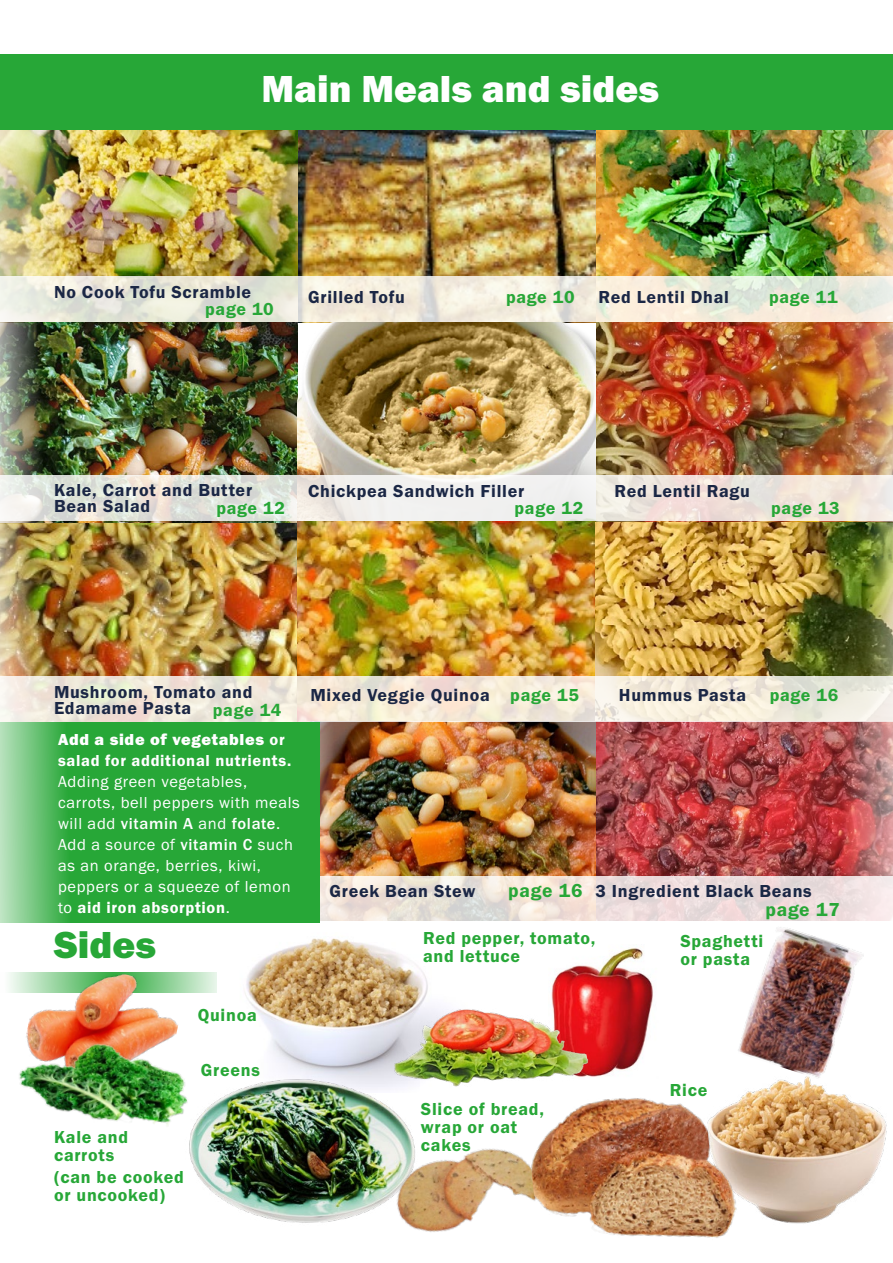
<style>
.page{position:relative;width:893px;height:1263px;background:#fff}
.page>*{position:absolute;margin:0;border:0;box-sizing:border-box;transform-origin:0 0}
.t1{font:39px "Franklin Gothic URW Hea";color:#fff}
.t2{font:39px "Franklin Gothic URW Hea";color:#27a737}
.t3{font:19.5px "Franklin Gothic URW Dem";letter-spacing:.04em;color:#27a737}
.t4{font:18px/16.5px "Franklin Gothic URW Dem";letter-spacing:.04em;color:#1b2745}
.t5{font:18px/18px "Franklin Gothic URW Dem";letter-spacing:.04em;color:#27a737}
.t6{font:16.5px/21px "Franklin Gothic URW Boo";letter-spacing:.04em;color:#fff}
.t7{font:16.5px "Franklin Gothic URW Dem";letter-spacing:.04em;color:#fff}
.t8{font:500 16.5px "Franklin Gothic URW";letter-spacing:.04em;color:#fff}
.t9{font:16.5px "Franklin Gothic URW Hea";letter-spacing:.04em;color:#fff}
.s1{font-family:"Franklin Gothic URW Dem"}
.s2{font-family:"Franklin Gothic URW Boo";font-weight:400}
.s3{font-family:"Franklin Gothic URW";font-weight:500}
.s4{font-family:"Franklin Gothic URW Boo"}
</style>
<div class="page">
<img style="left:0;top:130px;width:893px;height:592px">
<div style="left:299px;top:324px;width:316px;height:217px;background:#000;opacity:.33"></div>
<img style="left:320px;top:722px;width:573px;height:154px">
<div style="left:0;top:54px;width:893px;height:76px;background:#27a737"></div>
<svg style="left:0;top:276px;width:893px;height:46px;background:#ece9dc"></svg>
<svg style="left:0;top:476px;width:893px;height:45px"></svg>
<div style="left:208px;top:492px;width:85px;height:35px;background:#fff;opacity:.75"></div>
<svg style="left:0;top:676px;width:893px;height:45px;background:#f1e9da"></svg>
<svg style="left:320px;top:876px;width:573px;height:45px;background:#ecdfdb"></svg>
<svg style="left:0;top:722px;width:320px;height:201px;background:#3aaf49"></svg>
<svg style="left:9px;top:973px;width:208px;height:20px"></svg>
<img style="left:552px;top:948px;width:101px;height:129px">
<img style="left:245px;top:938px;width:183px;height:127px">
<img style="left:189px;top:1065px;width:217px;height:158px">
<img style="left:19px;top:972px;width:167px;height:51px">
<img style="left:19px;top:1023px;width:186px;height:115px">
<img style="left:722px;top:915px;width:164px;height:155px">
<img style="left:743px;top:1070px;width:144px;height:154px">
<img style="left:384px;top:1125px;width:141px;height:107px">
<img style="left:525px;top:1095px;width:218px;height:143px">
<img style="left:388px;top:991px;width:205px;height:100px">
<h1 class="t1" style="left:261px;top:64px;width:399px">Main Meals and sides</h1>
<p class="t4" style="left:54px;top:283px;width:199px">No Cook Tofu Scramble</p>
<p class="t4" style="left:308px;top:289px;width:98px">Grilled Tofu</p>
<p class="t4" style="left:598px;top:289px;width:132px">Red Lentil Dhal</p>
<p class="t5" style="left:506px;top:288px;width:70px">page 10</p>
<p class="t5" style="left:769px;top:288px;width:70px">page 11</p>
<p class="t5" style="left:205px;top:300px;width:70px">page 10</p>
<p class="t4" style="left:54px;top:481px;width:200px">Kale, Carrot and Butter<br>Bean Salad</p>
<p class="t5" style="left:216px;top:499px;width:70px">page 12</p>
<p class="t4" style="left:308px;top:482px;width:218px">Chickpea Sandwich Filler</p>
<p class="t4" style="left:614px;top:482px;width:137px">Red Lentil Ragu</p>
<p class="t5" style="left:514px;top:499px;width:70px">page 12</p>
<p class="t5" style="left:771px;top:499px;width:70px">page 13</p>
<p class="t4" style="left:54px;top:683px;width:200px">Mushroom, Tomato and<br>Edamame Pasta</p>
<p class="t4" style="left:310px;top:686px;width:181px">Mixed Veggie Quinoa</p>
<p class="t4" style="left:619px;top:686px;width:129px">Hummus Pasta</p>
<p class="t5" style="left:510px;top:686px;width:70px">page 15</p>
<p class="t5" style="left:770px;top:686px;width:70px">page 16</p>
<p class="t5" style="left:213px;top:701px;width:70px">page 14</p>
<p class="t9" style="left:58px;top:728px;width:228px">Add a side of vegetables <span class="s1">or</span></p>
<p class="t7" style="left:58px;top:750px;width:235px">salad for additional nutrients.</p>
<p class="t6" style="left:58px;top:770px;width:243px">Adding green vegetables, carrots, bell peppers with meals</p>
<p class="t8" style="left:58px;top:813px;width:224px"><span class="s2">will add</span> vitamin A <span class="s2">and</span> folate<span class="s2">.</span></p>
<p class="t6" style="left:58px;top:833px;width:236px">Add a source of <span class="s3">vitamin C</span> such as an orange, berries, kiwi, peppers or a squeeze of lemon</p>
<p class="t7" style="left:58px;top:897px;width:173px"><span class="s4">to</span> aid iron absorption<span class="s4">.</span></p>
<h1 class="t2" style="left:54px;top:920px;width:104px">Sides</h1>
<p class="t5" style="left:198px;top:1005px;width:61px">Quinoa</p>
<p class="t5" style="left:201px;top:1061px;width:60px">Greens</p>
<p class="t5" style="left:54px;top:1128px;width:76px">Kale and carrots</p>
<p class="t5" style="left:54px;top:1167px;width:131px">(can be cooked or uncooked)</p>
<p class="t3" style="left:508px;top:878px;width:76px">page 16</p>
<p class="t4" style="left:330px;top:882px;width:147px">Greek Bean Stew</p>
<p class="t4" style="left:595px;top:882px;width:218px">3 Ingredient Black Beans</p>
<p class="t3" style="left:765px;top:897px;width:76px">page 17</p>
<p class="t5" style="left:423px;top:929px;width:174px">Red pepper, tomato, and lettuce</p>
<p class="t5" style="left:680px;top:931px;width:84px">Spaghetti or pasta</p>
<p class="t5" style="left:421px;top:1099px;width:125px">Slice of bread, wrap or oat cakes</p>
<p class="t5" style="left:670px;top:1081px;width:39px">Rice</p>
</div>
